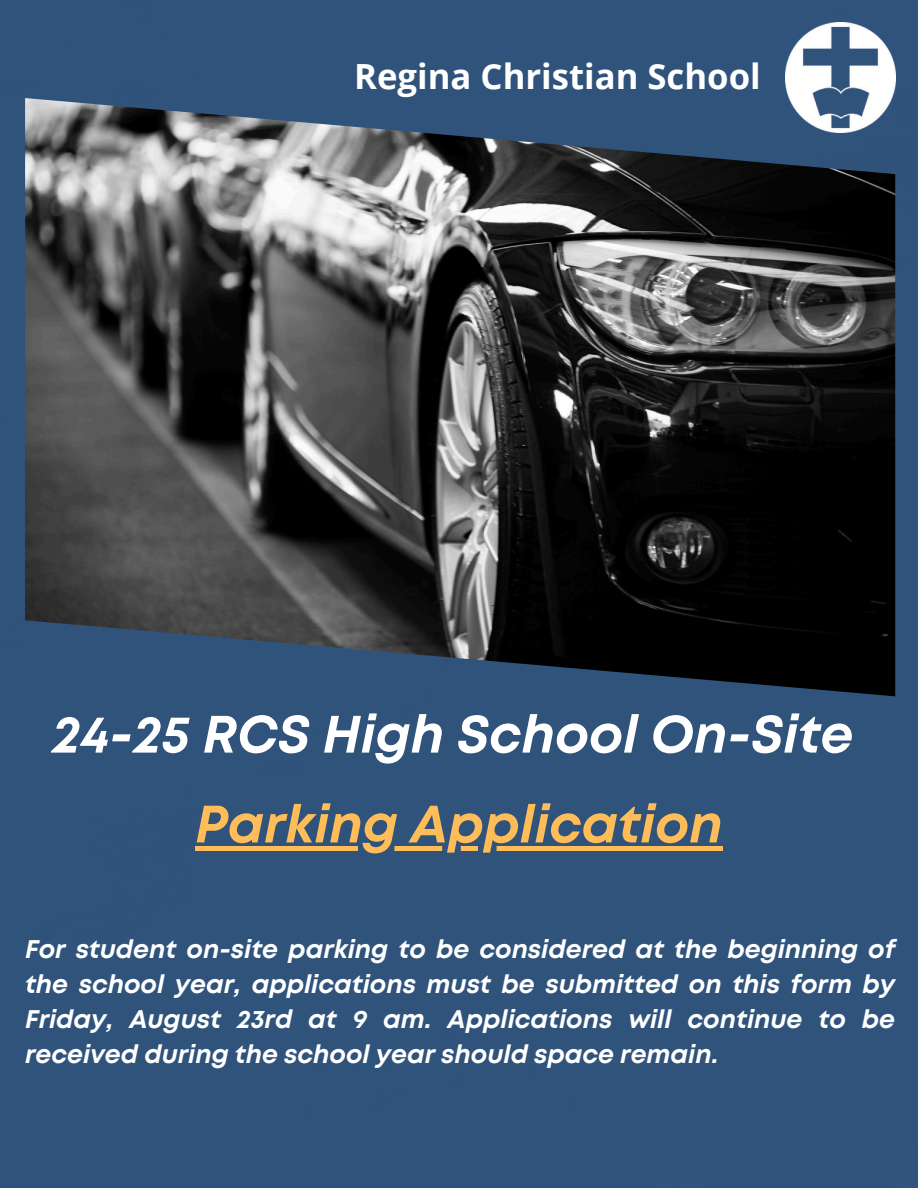
<style>
.page{position:relative;width:918px;height:1188px;background:#30537b}
.page>*{position:absolute;margin:0;border:0;box-sizing:border-box;transform-origin:0 0}
.t1{font:italic 700 52.5px "Mont";color:#fff}
.t2{font:italic 700 52.5px "Mont";color:#ffbd59}
.t3{font:700 34.65px "Open Sans";color:#fff}
.t4{font:italic 700 25.5px/34.8px "Mont";color:#fff;text-align:justify}
</style>
<div class="page">
<img style="left:25px;top:98px;width:870px;height:598px">
<img style="left:786px;top:23px;width:109px;height:109px">
<hr style="left:195px;top:846px;width:528px;height:4px;background:#ffbd59">
<p class="t3" style="left:354px;top:52px;width:408px">Regina Christian School</p>
<h1 class="t1" style="left:52px;top:715px;width:803px">24-25 RCS High School On-Site</h1>
<h1 class="t2" style="left:195px;top:804px;width:529px">Parking Application</h1>
<p class="t4" style="left:25px;top:934px;width:872px">For student on-site parking to be considered at the beginning of the school year, applications must be submitted on this form by Friday, August 23rd at 9 am. Applications will continue to be received during the school year should space remain.</p>
</div>
